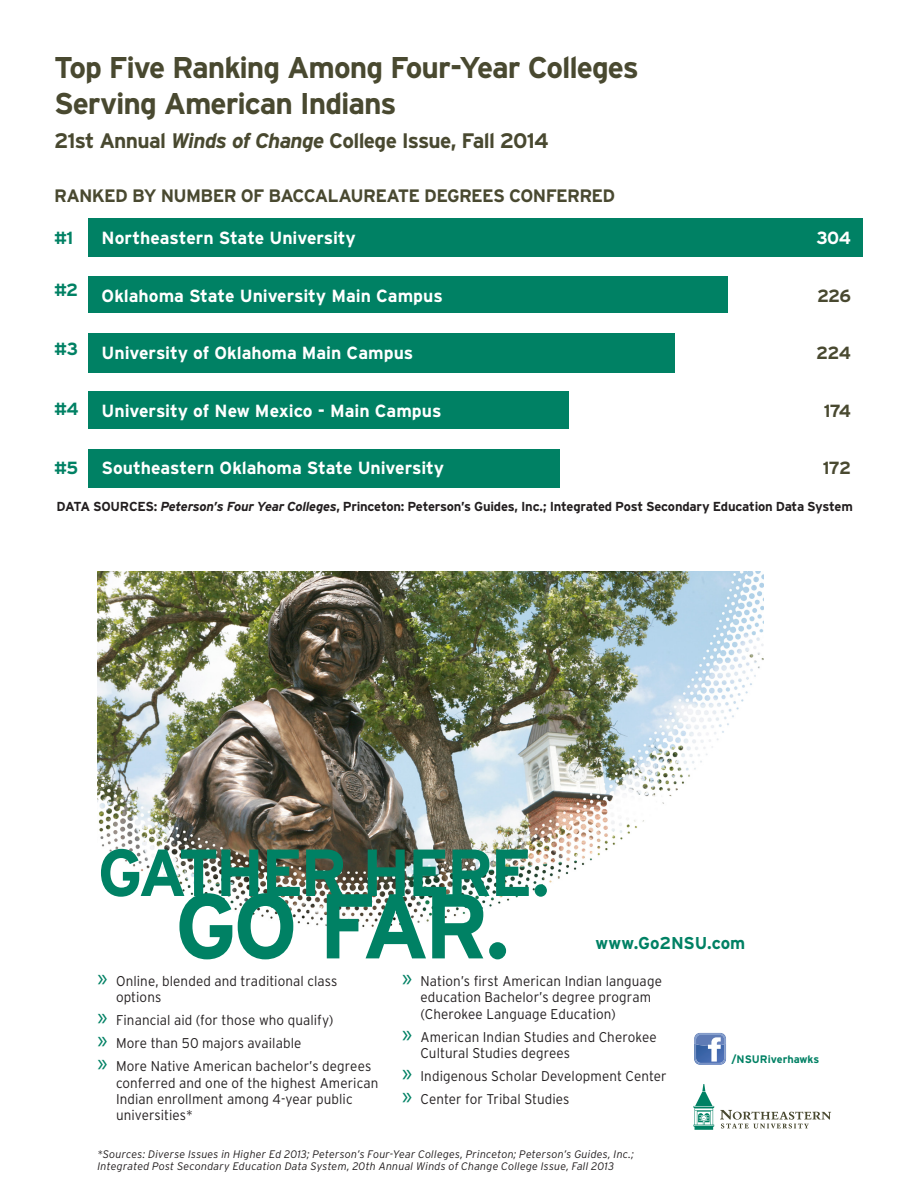
<style>
.page{position:relative;width:918px;height:1188px;background:#fff}
.page>*{position:absolute;margin:0;border:0;box-sizing:border-box;transform-origin:0 0}
.t1{font:700 91.65px "Interstate";color:#008164}
.t2{font:700 66.3px "Interstate";letter-spacing:-.05em;color:#008164}
.t3{font:700 30px/36px "Interstate";letter-spacing:-.035em;color:#494930}
.t4{font:700 21px "Interstate";letter-spacing:-.035em;color:#494930}
.t5{font:700 18px "Interstate";letter-spacing:-.035em;color:#494930}
.t6{font:700 17.55px "Interstate";letter-spacing:-.005em;color:#fff}
.t7{font:700 17.55px "Interstate";letter-spacing:-.045em;color:#494930}
.t8{font:700 17.55px "Interstate";color:#008164}
.t9{font:700 17.1px "Interstate";letter-spacing:-.005em;color:#008164}
.t10{font:300 14.1px/16.5px "Interstate";letter-spacing:.005em;color:#231f20;scale:.95 1}
.t11{font:700 13.05px "Interstate";letter-spacing:-.02em;color:#231f20}
.t12{font:italic 300 10.95px/12px "Interstate";letter-spacing:.015em;color:#231f20}
.t13{font:700 10.95px "Interstate";color:#008164}
.s1{font-style:italic}
.s2{font-family:"Myriad Pro";font-weight:400;font-size:25.5px;color:#008164}
</style>
<div class="page">
<div style="left:89px;top:218px;width:774px;height:38px;background:#008164"></div>
<div style="left:89px;top:276px;width:639px;height:37px;background:#008164"></div>
<div style="left:88px;top:333px;width:586px;height:40px;background:#008164"></div>
<div style="left:88px;top:392px;width:481px;height:37px;background:#008164"></div>
<div style="left:88px;top:449px;width:471px;height:38px;background:#008164"></div>
<img style="left:98px;top:571px;width:666px;height:356px">
<svg style="left:694px;top:1033px;width:32px;height:32px"></svg>
<svg style="left:693px;top:1084px;width:21px;height:46px"></svg>
<svg style="left:720px;top:1110px;width:111px;height:18px"></svg>
<p class="t3" style="left:54px;top:49px;width:586px">Top Five Ranking Among Four-Year Colleges<br>Serving American Indians</p>
<p class="t4" style="left:54px;top:128px;width:496px">21st Annual <span class="s1">Winds of Change</span> College Issue, Fall 2014</p>
<p class="t5" style="left:54px;top:185px;width:563px">RANKED BY NUMBER OF BACCALAUREATE DEGREES CONFERRED</p>
<p class="t8" style="left:54px;top:227px;width:21px">#1</p>
<p class="t6" style="left:817px;top:227px;width:36px">304</p>
<p class="t8" style="left:54px;top:279px;width:26px">#2</p>
<p class="t7" style="left:817px;top:285px;width:36px">226</p>
<p class="t6" style="left:102px;top:227px;width:256px">Northeastern State University</p>
<p class="t6" style="left:102px;top:285px;width:343px">Oklahoma State University Main Campus</p>
<p class="t8" style="left:54px;top:339px;width:26px">#3</p>
<p class="t7" style="left:816px;top:342px;width:36px">224</p>
<p class="t6" style="left:102px;top:342px;width:313px">University of Oklahoma Main Campus</p>
<p class="t8" style="left:54px;top:398px;width:26px">#4</p>
<p class="t7" style="left:824px;top:400px;width:29px">174</p>
<p class="t6" style="left:102px;top:400px;width:341px">University of New Mexico - Main Campus</p>
<p class="t6" style="left:102px;top:457px;width:344px">Southeastern Oklahoma State University</p>
<p class="t8" style="left:54px;top:457px;width:26px">#5</p>
<p class="t7" style="left:823px;top:457px;width:30px">172</p>
<p class="t11" style="left:57px;top:498px;width:798px">DATA SOURCES: <span class="s1">Peterson’s Four Year Colleges</span>, Princeton: Peterson’s Guides, Inc.; Integrated Post Secondary Education Data System</p>
<p class="t2" style="left:98px;top:832px;width:454px">GATHER HERE.</p>
<p class="t1" style="left:175px;top:870px;width:337px">GO FAR.</p>
<p class="t9" style="left:595px;top:932px;width:151px">www.Go2NSU.com</p>
<p class="t10" style="left:116px;top:973px;width:235px;text-indent:-19px"><span class="s2">»</span> Online, blended and traditional class options</p>
<p class="t10" style="left:98px;top:1012px;width:250px"><span class="s2">»</span> Financial aid (for those who qualify)</p>
<p class="t10" style="left:98px;top:1035px;width:216px"><span class="s2">»</span> More than 50 majors available</p>
<p class="t10" style="left:116px;top:1058px;width:278px;text-indent:-19px"><span class="s2">»</span> More Native American bachelor’s degrees conferred and one of the highest American Indian enrollment among 4-year public universities*</p>
<p class="t10" style="left:421px;top:973px;width:256px;text-indent:-19px"><span class="s2">»</span> Nation’s first American Indian language education Bachelor’s degree program (Cherokee Language Education)</p>
<p class="t10" style="left:421px;top:1028px;width:250px;text-indent:-19px"><span class="s2">»</span> American Indian Studies and Cherokee<br>Cultural Studies degrees</p>
<p class="t10" style="left:402px;top:1068px;width:280px"><span class="s2">»</span> Indigenous Scholar Development Center</p>
<p class="t10" style="left:402px;top:1091px;width:178px"><span class="s2">»</span> Center for Tribal Studies</p>
<p class="t12" style="left:98px;top:1148px;width:538px">*Sources: Diverse Issues in Higher Ed 2013; Peterson’s Four-Year Colleges, Princeton; Peterson’s Guides, Inc.;<br>Integrated Post Secondary Education Data System, 20th Annual Winds of Change College Issue, Fall 2013</p>
<p class="t13" style="left:731px;top:1053px;width:89px">/NSURiverhawks</p>
</div>
